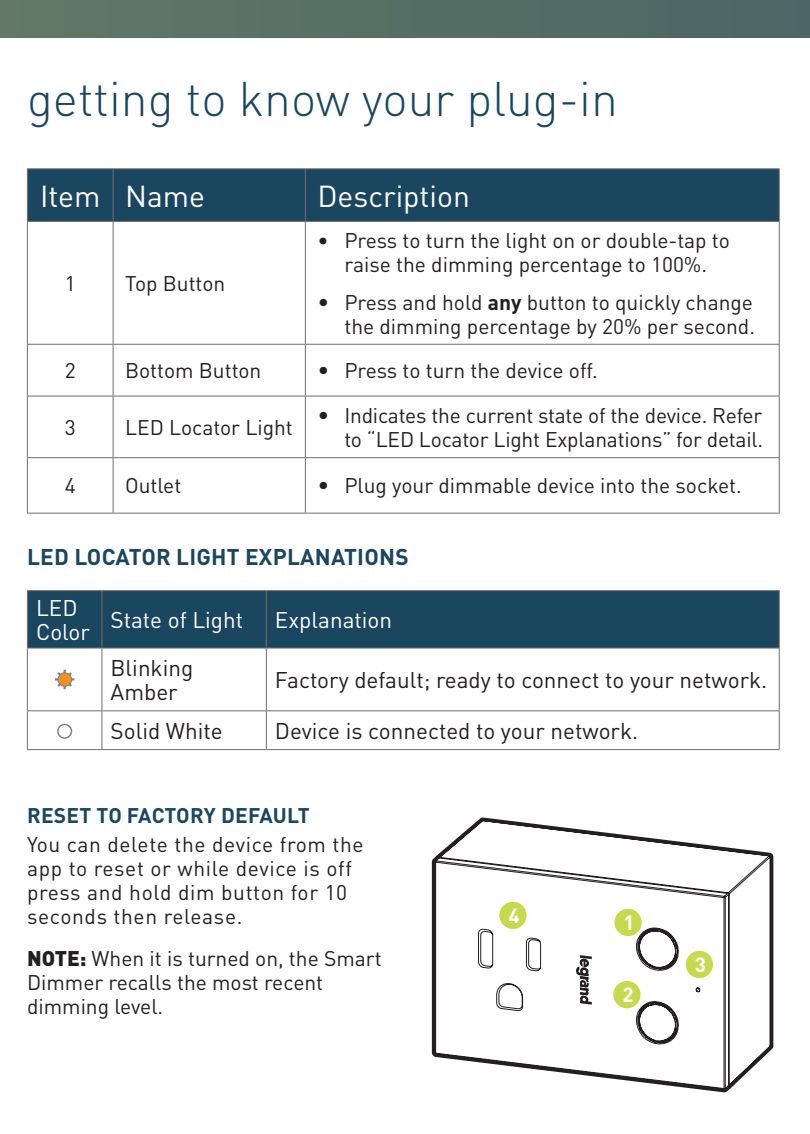
<style>
.page{position:relative;width:810px;height:1134px;background:#fff}
.page>*{position:absolute;margin:0;border:0;box-sizing:border-box;transform-origin:0 0}
.t1{font:300 48px "DIN Pro";color:#1b4660}
.t2{font:30px "DIN Pro";color:#fff}
.t3{font:22.5px/24px "DIN Pro";color:#231f20}
.t4{font:22.5px/24px "DIN Pro";color:#fff}
.t5{font:700 22.5px "DIN Pro";letter-spacing:.01em;color:#1b4660}
.t6{font:21px/24px "DIN Pro";color:#231f20;text-align:right}
.t7{font:21px/24px "DIN Pro";letter-spacing:.03em;color:#231f20}
.t8{font:700 21px "DIN Pro";letter-spacing:.01em;color:#1b4660}
.t9{font:700 20.4px "DIN Pro";color:#fff}
.s1{font-size:22.5px}
.s2{font-weight:700}
.s3{font-weight:900}
</style>
<div class="page">
<div style="left:0;top:0;width:810px;height:38px;background:#566f65"></div>
<div style="left:28px;top:169px;width:751px;height:52px;background:#1b4660"></div>
<hr style="left:27px;top:168px;width:86px;height:1px;background:#746d6e">
<hr style="left:27px;top:169px;width:1px;height:52px;background:#746d6e">
<hr style="left:113px;top:168px;width:192px;height:1px;background:#746d6e">
<hr style="left:113px;top:169px;width:1px;height:52px;background:#746d6e">
<hr style="left:305px;top:168px;width:475px;height:1px;background:#746d6e">
<hr style="left:305px;top:169px;width:1px;height:52px;background:#746d6e">
<hr style="left:779px;top:169px;width:1px;height:52px;background:#746d6e">
<hr style="left:27px;top:221px;width:86px;height:1px;background:#746d6e">
<hr style="left:27px;top:222px;width:1px;height:122px;background:#746d6e">
<hr style="left:113px;top:221px;width:192px;height:1px;background:#746d6e">
<hr style="left:113px;top:222px;width:1px;height:122px;background:#746d6e">
<hr style="left:305px;top:221px;width:475px;height:1px;background:#746d6e">
<hr style="left:305px;top:222px;width:1px;height:122px;background:#746d6e">
<hr style="left:779px;top:222px;width:1px;height:122px;background:#746d6e">
<hr style="left:27px;top:344px;width:86px;height:1px;background:#746d6e">
<hr style="left:27px;top:345px;width:1px;height:51px;background:#746d6e">
<hr style="left:113px;top:344px;width:192px;height:1px;background:#746d6e">
<hr style="left:113px;top:345px;width:1px;height:51px;background:#746d6e">
<hr style="left:305px;top:344px;width:475px;height:1px;background:#746d6e">
<hr style="left:305px;top:345px;width:1px;height:51px;background:#746d6e">
<hr style="left:779px;top:345px;width:1px;height:51px;background:#746d6e">
<hr style="left:27px;top:396px;width:86px;height:1px;background:#746d6e">
<hr style="left:27px;top:396px;width:1px;height:61px;background:#746d6e">
<hr style="left:113px;top:396px;width:192px;height:1px;background:#746d6e">
<hr style="left:113px;top:396px;width:1px;height:61px;background:#746d6e">
<hr style="left:305px;top:396px;width:475px;height:1px;background:#746d6e">
<hr style="left:305px;top:396px;width:1px;height:61px;background:#746d6e">
<hr style="left:779px;top:396px;width:1px;height:61px;background:#746d6e">
<hr style="left:27px;top:457px;width:86px;height:1px;background:#746d6e">
<hr style="left:27px;top:458px;width:1px;height:55px;background:#746d6e">
<hr style="left:113px;top:457px;width:192px;height:1px;background:#746d6e">
<hr style="left:113px;top:458px;width:1px;height:55px;background:#746d6e">
<hr style="left:305px;top:457px;width:475px;height:1px;background:#746d6e">
<hr style="left:305px;top:458px;width:1px;height:55px;background:#746d6e">
<hr style="left:779px;top:458px;width:1px;height:55px;background:#746d6e">
<hr style="left:27px;top:513px;width:86px;height:1px;background:#746d6e">
<hr style="left:113px;top:513px;width:192px;height:1px;background:#746d6e">
<hr style="left:305px;top:513px;width:475px;height:1px;background:#746d6e">
<svg style="left:432px;top:818px;width:341px;height:274px"></svg>
<svg style="left:434px;top:820px;width:337px;height:270px"></svg>
<svg style="left:575px;top:955px;width:17px;height:50px"></svg>
<div style="left:614px;top:908px;width:28px;height:29px;background:#c6da4e;border-radius:50%"></div>
<div style="left:613px;top:907px;width:30px;height:31px;border:2px solid #fff;border-radius:50%"></div>
<div style="left:613px;top:980px;width:28px;height:29px;background:#c6da4e;border-radius:50%"></div>
<div style="left:612px;top:979px;width:30px;height:31px;border:2px solid #fff;border-radius:50%"></div>
<div style="left:685px;top:950px;width:29px;height:29px;background:#c6da4e;border-radius:50%"></div>
<div style="left:684px;top:949px;width:31px;height:31px;border:2px solid #fff;border-radius:50%"></div>
<div style="left:499px;top:901px;width:28px;height:29px;background:#c6da4e;border-radius:50%"></div>
<div style="left:498px;top:900px;width:30px;height:31px;border:2px solid #fff;border-radius:50%"></div>
<div style="left:28px;top:591px;width:751px;height:57px;background:#1b4660"></div>
<hr style="left:27px;top:590px;width:75px;height:1px;background:#746d6e">
<hr style="left:27px;top:591px;width:1px;height:57px;background:#746d6e">
<hr style="left:102px;top:590px;width:164px;height:1px;background:#746d6e">
<hr style="left:101px;top:591px;width:1px;height:57px;background:#746d6e">
<hr style="left:266px;top:590px;width:514px;height:1px;background:#746d6e">
<hr style="left:266px;top:591px;width:1px;height:57px;background:#746d6e">
<hr style="left:779px;top:591px;width:1px;height:57px;background:#746d6e">
<hr style="left:27px;top:648px;width:75px;height:1px;background:#746d6e">
<hr style="left:27px;top:648px;width:1px;height:62px;background:#746d6e">
<hr style="left:102px;top:648px;width:164px;height:1px;background:#746d6e">
<hr style="left:101px;top:648px;width:1px;height:62px;background:#746d6e">
<hr style="left:266px;top:648px;width:514px;height:1px;background:#746d6e">
<hr style="left:266px;top:648px;width:1px;height:62px;background:#746d6e">
<hr style="left:779px;top:648px;width:1px;height:62px;background:#746d6e">
<hr style="left:27px;top:710px;width:75px;height:1px;background:#746d6e">
<hr style="left:27px;top:711px;width:1px;height:38px;background:#746d6e">
<hr style="left:102px;top:710px;width:164px;height:1px;background:#746d6e">
<hr style="left:101px;top:711px;width:1px;height:38px;background:#746d6e">
<hr style="left:266px;top:710px;width:514px;height:1px;background:#746d6e">
<hr style="left:266px;top:711px;width:1px;height:38px;background:#746d6e">
<hr style="left:779px;top:711px;width:1px;height:38px;background:#746d6e">
<hr style="left:27px;top:749px;width:75px;height:1px;background:#746d6e">
<hr style="left:102px;top:749px;width:164px;height:1px;background:#746d6e">
<hr style="left:266px;top:749px;width:514px;height:1px;background:#746d6e">
<svg style="left:55px;top:670px;width:19px;height:19px"></svg>
<div style="left:58px;top:673px;width:14px;height:13px;background:#f6911e;border-radius:50%"></div>
<div style="left:58px;top:672px;width:14px;height:15px;border:1px solid #808285;border-radius:50%"></div>
<div style="left:57px;top:724px;width:15px;height:15px;border:2px solid #808285;border-radius:50%"></div>
<h1 class="t1" style="left:27px;top:66px;width:592px">getting to know your plug-in</h1>
<h2 class="t2" style="left:40px;top:175px;width:167px">Item Name</h2>
<h2 class="t2" style="left:317px;top:175px;width:154px">Description</h2>
<p class="t6" style="left:65px;top:270px;width:12px">1</p>
<p class="t6" style="left:125px;top:270px;width:102px">Top Button</p>
<p class="t6" style="left:317px;top:228px;width:414px;text-align:center">• Press to turn the light on or double-tap to raise the dimming percentage to 100%.</p>
<p class="t6" style="left:317px;top:289px;width:439px"><span class="s1">•</span> Press and hold <span class="s2">any</span> button to quickly change the dimming percentage by 20% per second.</p>
<p class="t6" style="left:65px;top:358px;width:12px">2</p>
<p class="t6" style="left:125px;top:358px;width:138px">Bottom Button</p>
<p class="t6" style="left:317px;top:358px;width:282px"><span class="s1">•</span> Press to turn the device off.</p>
<p class="t6" style="left:65px;top:414px;width:12px">3</p>
<p class="t6" style="left:125px;top:414px;width:169px">LED Locator Light</p>
<p class="t6" style="left:317px;top:402px;width:447px"><span class="s1">•</span> Indicates the current state of the device. Refer to “LED Locator Light Explanations” for detail.</p>
<p class="t6" style="left:65px;top:473px;width:12px">4</p>
<p class="t6" style="left:125px;top:473px;width:58px">Outlet</p>
<p class="t6" style="left:317px;top:473px;width:426px"><span class="s1">•</span> Plug your dimmable device into the socket.</p>
<p class="t5" style="left:27px;top:541px;width:383px">LED LOCATOR LIGHT EXPLANATIONS</p>
<p class="t4" style="left:36px;top:595px;width:55px">LED<br>Color</p>
<p class="t4" style="left:111px;top:607px;width:134px">State of Light</p>
<p class="t4" style="left:275px;top:607px;width:119px">Explanation</p>
<p class="t3" style="left:111px;top:655px;width:84px">Blinking<br>Amber</p>
<p class="t3" style="left:275px;top:667px;width:494px">Factory default; ready to connect to your network.</p>
<p class="t3" style="left:111px;top:718px;width:114px">Solid White</p>
<p class="t3" style="left:275px;top:718px;width:365px">Device is connected to your network.</p>
<p class="t8" style="left:27px;top:801px;width:284px">RESET TO FACTORY DEFAULT</p>
<p class="t7" style="left:27px;top:831px;width:338px">You can delete the device from the app to reset or while device is off press and hold dim button for 10 seconds then release.</p>
<p class="t6" style="left:27px;top:946px;width:356px;text-align:left"><span class="s3">NOTE:</span> When it is turned on, the Smart<br>Dimmer recalls the most recent dimming level.</p>
<p class="t9" style="left:509px;top:902px;width:13px">4</p>
<p class="t9" style="left:624px;top:909px;width:13px">1</p>
<p class="t9" style="left:623px;top:981px;width:13px">2</p>
<p class="t9" style="left:695px;top:951px;width:13px">3</p>
</div>
